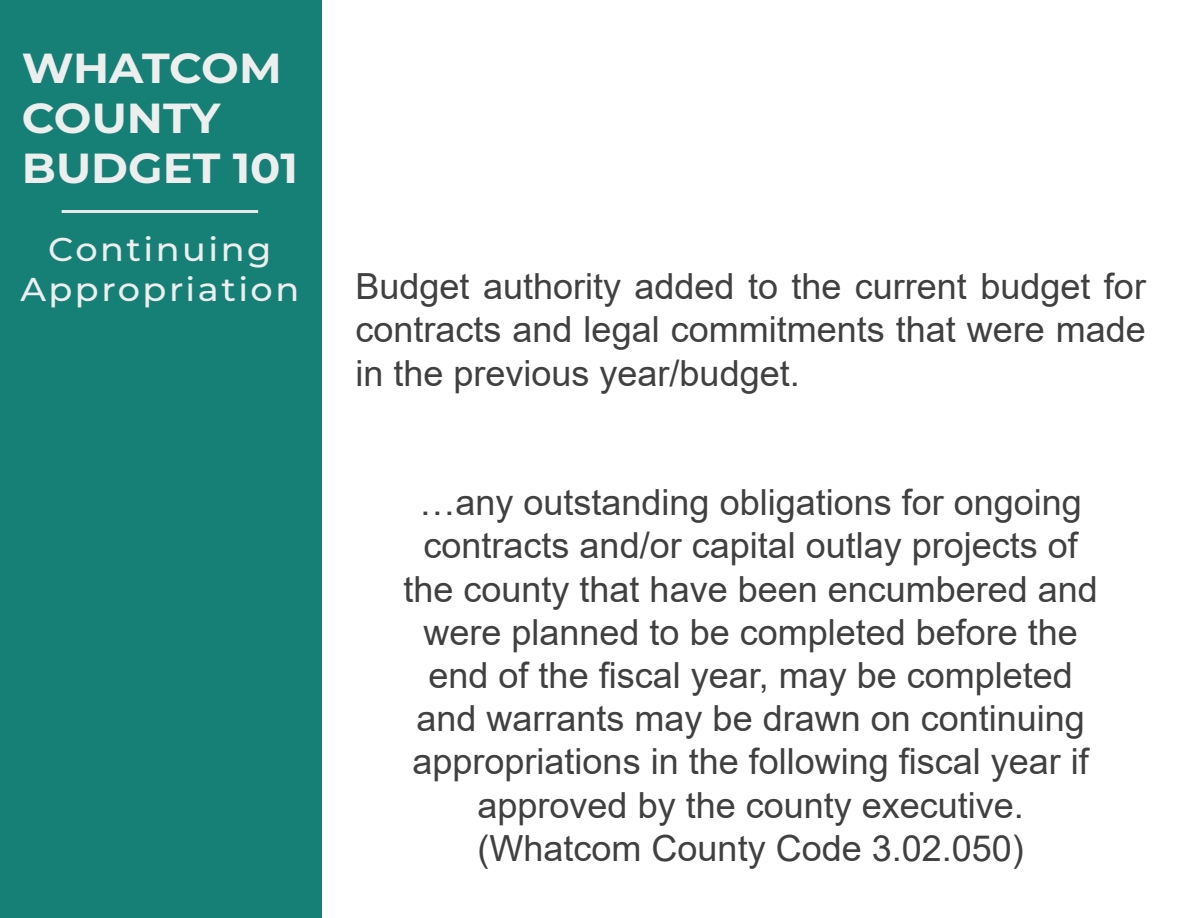
<style>
.page{position:relative;width:1188px;height:918px;background:#fff}
.page>*{position:absolute;margin:0;border:0;box-sizing:border-box;transform-origin:0 0}
.Title_page_sub_heading{font:700 42px "Montserrat";color:#edeeee;scale:1.06 1}
.t1{font:36px/43.2px "Arial";color:#404040;text-align:justify}
.Title_page_sub_heading-2{font:500 33px/39.6px "Montserrat";letter-spacing:.07em;color:#edeeee;text-align:center;scale:1.06 1}
</style>
<div class="page">
<div style="left:0;top:0;width:322px;height:918px;background:#167f76"></div>
<hr style="left:62px;top:210px;width:196px;height:3px;background:#e7e8e9">
<p class="Title_page_sub_heading" style="left:22px;top:37px;width:247px">WHATCOM</p>
<p class="Title_page_sub_heading" style="left:22px;top:88px;width:189px">COUNTY</p>
<p class="Title_page_sub_heading" style="left:22px;top:138px;width:262px">BUDGET 101</p>
<p class="Title_page_sub_heading-2" style="left:20px;top:229px;width:265px">Continuing<br>Appropriation</p>
<p class="t1" style="left:356px;top:265px;width:792px">Budget authority added to the current budget for contracts and legal commitments that were made in the previous year/budget.</p>
<p class="t1" style="left:420px;top:481px;width:664px">…any outstanding obligations for ongoing contracts and/or capital outlay projects of</p>
<p class="t1" style="left:403px;top:567px;width:696px">the county that have been encumbered and</p>
<p class="t1" style="left:424px;top:610px;width:656px">were planned to be completed before the</p>
<p class="t1" style="left:413px;top:654px;width:678px;text-align:center">end of the fiscal year, may be completed and warrants may be drawn on continuing appropriations in the following fiscal year if approved by the county executive.</p>
<p class="t1" style="left:478px;top:826px;width:548px">(Whatcom County Code 3.02.050)</p>
</div>
